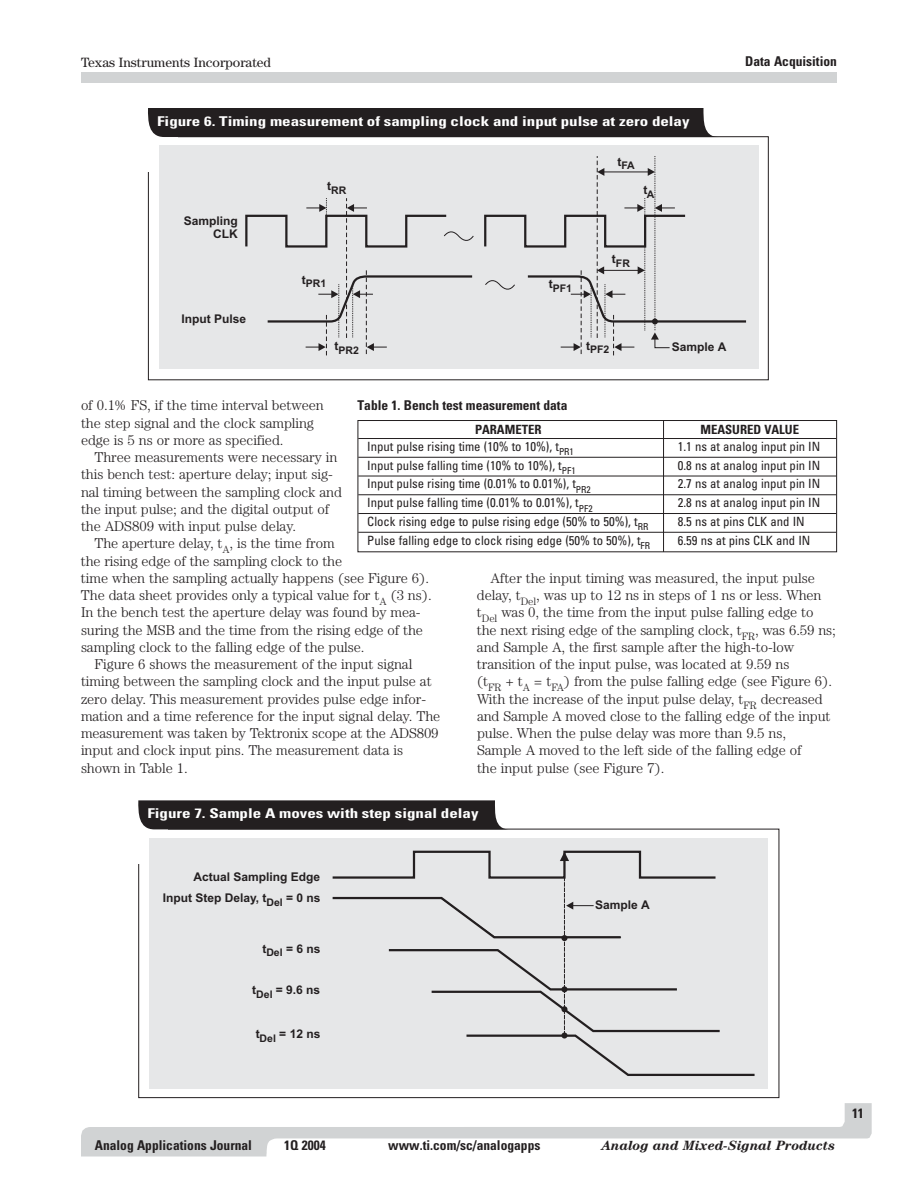
<style>
.page{position:relative;width:918px;height:1188px;background:#fff}
.page>*{position:absolute;margin:0;border:0;box-sizing:border-box;transform-origin:0 0}
.t1{font:300 14.25px/17.2px "Century";letter-spacing:-.005em;color:#231f20}
.t2{font:700 condensed 13.5px "Univers";color:#231f20}
.t3{font:700 condensed 13.5px "Univers";color:#fff;scale:1.26 1}
.t4{font:italic 700 13.5px "Century";color:#231f20}
.t5{font:13.5px "Century";color:#231f20}
.t6{font:condensed 12.75px "Univers";color:#231f20}
.t7{font:700 condensed 12.75px "Univers";color:#231f20}
.t8{font:700 12px/13.4px "Arial";color:#231f20;text-align:right}
.t9{font:700 10.5px "Arial";color:#231f20}
</style>
<div class="page">
<div style="left:81px;top:72px;width:756px;height:11px;background:#d1d3d4"></div>
<svg style="left:81px;top:1103px;width:791px;height:53px"></svg>
<div style="left:283px;top:1139px;width:554px;height:17px;background:#fff"></div>
<hr style="left:358px;top:438px;width:478px;height:1px;background:#231f20">
<hr style="left:358px;top:457px;width:478px;height:1px;background:#231f20">
<hr style="left:358px;top:476px;width:478px;height:1px;background:#231f20">
<hr style="left:358px;top:494px;width:478px;height:1px;background:#231f20">
<hr style="left:358px;top:513px;width:478px;height:1px;background:#231f20">
<hr style="left:358px;top:532px;width:478px;height:1px;background:#231f20">
<div style="left:358px;top:420px;width:479px;height:132px;border:1px solid #231f20"></div>
<hr style="left:663px;top:420px;width:1px;height:132px;background:#231f20">
<div style="left:159px;top:146px;width:600px;height:223px;background:#e6e7e8"></div>
<svg style="left:245px;top:156px;width:502px;height:200px"></svg>
<div style="left:148px;top:108px;width:571px;height:29px;background:#231f20"></div>
<div style="left:138px;top:829px;width:641px;height:269px;border:1px solid #231f20"></div>
<div style="left:135px;top:800px;width:33px;height:63px;background:#fff"></div>
<div style="left:150px;top:838px;width:618px;height:250px;background:#e6e7e8"></div>
<svg style="left:466px;top:1029px;width:289px;height:47px"></svg>
<div style="left:561px;top:1032px;width:6px;height:7px;background:#231f20;border-radius:50%"></div>
<svg style="left:332px;top:850px;width:386px;height:186px"></svg>
<svg style="left:138px;top:800px;width:372px;height:29px;background:#2e2b2c"></svg>
<p class="t5" style="left:81px;top:57px;width:192px">Texas Instruments Incorporated</p>
<p class="t2" style="left:745px;top:56px;width:93px">Data Acquisition</p>
<p class="t3" style="left:157px;top:116px;width:424px">Figure 6. Timing measurement of sampling clock and input pulse at zero delay</p>
<p class="t8" style="left:184px;top:215px;width:56px">Sampling<br>CLK</p>
<p class="t8" style="left:181px;top:313px;width:66px">Input Pulse</p>
<p class="t9" style="left:327px;top:186px;width:21px"><sup>t</sup>RR</p>
<p class="t9" style="left:617px;top:162px;width:19px"><sup>t</sup>FA</p>
<p class="t8" style="left:643px;top:185px;width:12px">t<sub>A</sub></p>
<p class="t9" style="left:302px;top:280px;width:26px"><sup>t</sup>PR1</p>
<p class="t9" style="left:549px;top:284px;width:25px"><sup>t</sup>PF1</p>
<p class="t9" style="left:612px;top:259px;width:19px"><sup>t</sup>FR</p>
<p class="t9" style="left:335px;top:347px;width:26px"><sup>t</sup>PR2</p>
<p class="t9" style="left:586px;top:346px;width:25px"><sup>t</sup>PF2</p>
<p class="t8" style="left:672px;top:341px;width:56px">Sample A</p>
<p class="t1" style="left:81px;top:398px;width:244px">of 0.1% FS, if the time interval between the step signal and the clock sampling edge is 5 ns or more as specified.</p>
<p class="t1" style="left:81px;top:450px;width:263px;text-indent:14px">Three measurements were necessary in this bench test: aperture delay; input sig&shy;nal timing between the sampling clock and the input pulse; and the digital output of the ADS809 with input pulse delay.</p>
<p class="t1" style="left:81px;top:536px;width:352px;text-indent:14px">The aperture delay, t<sub>A</sub>, is the time from<br>the rising edge of the sampling clock to the<br>time when the sampling actually happens (see Figure 6).<br>The data sheet provides only a typical value for t<sub>A</sub> (3 ns).<br>In the bench test the aperture delay was found by mea&shy;suring the MSB and the time from the rising edge of the sampling clock to the falling edge of the pulse.</p>
<p class="t1" style="left:81px;top:657px;width:361px;text-indent:14px">Figure 6 shows the measurement of the input signal timing between the sampling clock and the input pulse at zero delay. This measurement provides pulse edge infor&shy;mation and a time reference for the input signal delay. The measurement was taken by Tektronix scope at the ADS809 input and clock input pins. The measurement data is shown in Table 1.</p>
<p class="t2" style="left:358px;top:400px;width:211px">Table 1. Bench test measurement data</p>
<p class="t7" style="left:475px;top:424px;width:68px">PARAMETER</p>
<p class="t7" style="left:700px;top:424px;width:100px">MEASURED VALUE</p>
<p class="t6" style="left:367px;top:442px;width:208px">Input pulse rising time (10% to 10%), t<sub>PR1</sub></p>
<p class="t6" style="left:678px;top:442px;width:144px">1.1 ns at analog input pin IN</p>
<p class="t6" style="left:367px;top:460px;width:210px">Input pulse falling time (10% to 10%), t<sub>PF1</sub></p>
<p class="t6" style="left:678px;top:460px;width:144px">0.8 ns at analog input pin IN</p>
<p class="t6" style="left:367px;top:479px;width:225px">Input pulse rising time (0.01% to 0.01%), t<sub>PR2</sub></p>
<p class="t6" style="left:678px;top:479px;width:144px">2.7 ns at analog input pin IN</p>
<p class="t6" style="left:367px;top:498px;width:227px">Input pulse falling time (0.01% to 0.01%), t<sub>PF2</sub></p>
<p class="t6" style="left:678px;top:498px;width:144px">2.8 ns at analog input pin IN</p>
<p class="t6" style="left:367px;top:517px;width:283px">Clock rising edge to pulse rising edge (50% to 50%), t<sub>RR</sub></p>
<p class="t6" style="left:678px;top:517px;width:129px">8.5 ns at pins CLK and IN</p>
<p class="t6" style="left:367px;top:535px;width:284px">Pulse falling edge to clock rising edge (50% to 50%), t<sub>FR</sub></p>
<p class="t6" style="left:678px;top:535px;width:134px">6.59 ns at pins CLK and IN</p>
<p class="t1" style="left:477px;top:571px;width:360px;text-indent:14px">After the input timing was measured, the input pulse delay, t<sub>Del</sub>, was up to 12 ns in steps of 1 ns or less. When t<sub>Del</sub> was 0, the time from the input pulse falling edge to the next rising edge of the sampling clock, t<sub>FR</sub>, was 6.59 ns; and Sample A, the first sample after the high-to-low transition of the input pulse, was located at 9.59 ns<br>(t<sub>FR</sub> + t<sub>A</sub> = t<sub>FA</sub>) from the pulse falling edge (see Figure 6).<br>With the increase of the input pulse delay, t<sub>FR</sub> decreased and Sample A moved close to the falling edge of the input pulse. When the pulse delay was more than 9.5 ns,<br>Sample A moved to the left side of the falling edge of<br>the input pulse (see Figure 7).</p>
<p class="t3" style="left:147px;top:809px;width:264px">Figure 7. Sample A moves with step signal delay</p>
<p class="t8" style="left:163px;top:868px;width:159px;line-height:20.4px;text-align:left;text-indent:31px">Actual Sampling Edge<br>Input Step Delay, t</p>
<p class="t8" style="left:286px;top:892px;width:36px">=0ns</p>
<p class="t9" style="left:266px;top:898px;width:18px">Del</p>
<p class="t8" style="left:262px;top:943px;width:5px">t</p>
<p class="t8" style="left:286px;top:943px;width:36px">=6ns</p>
<p class="t9" style="left:266px;top:949px;width:18px">Del</p>
<p class="t8" style="left:252px;top:985px;width:5px">t</p>
<p class="t8" style="left:276px;top:985px;width:46px">= 9.6 ns</p>
<p class="t9" style="left:256px;top:991px;width:18px">Del</p>
<p class="t8" style="left:256px;top:1029px;width:5px">t</p>
<p class="t8" style="left:279px;top:1029px;width:43px">= 12 ns</p>
<p class="t9" style="left:260px;top:1035px;width:18px">Del</p>
<p class="t8" style="left:595px;top:899px;width:56px">Sample A</p>
<p class="t2" style="left:95px;top:1140px;width:159px">Analog Applications Journal</p>
<p class="t2" style="left:284px;top:1141px;width:43px">1Q 2004</p>
<p class="t2" style="left:388px;top:1141px;width:154px">www.ti.com/sc/analogapps</p>
<p class="t4" style="left:602px;top:1141px;width:235px">Analog and Mixed-Signal Products</p>
<p class="t2" style="left:852px;top:1108px;width:13px">11</p>
</div>
